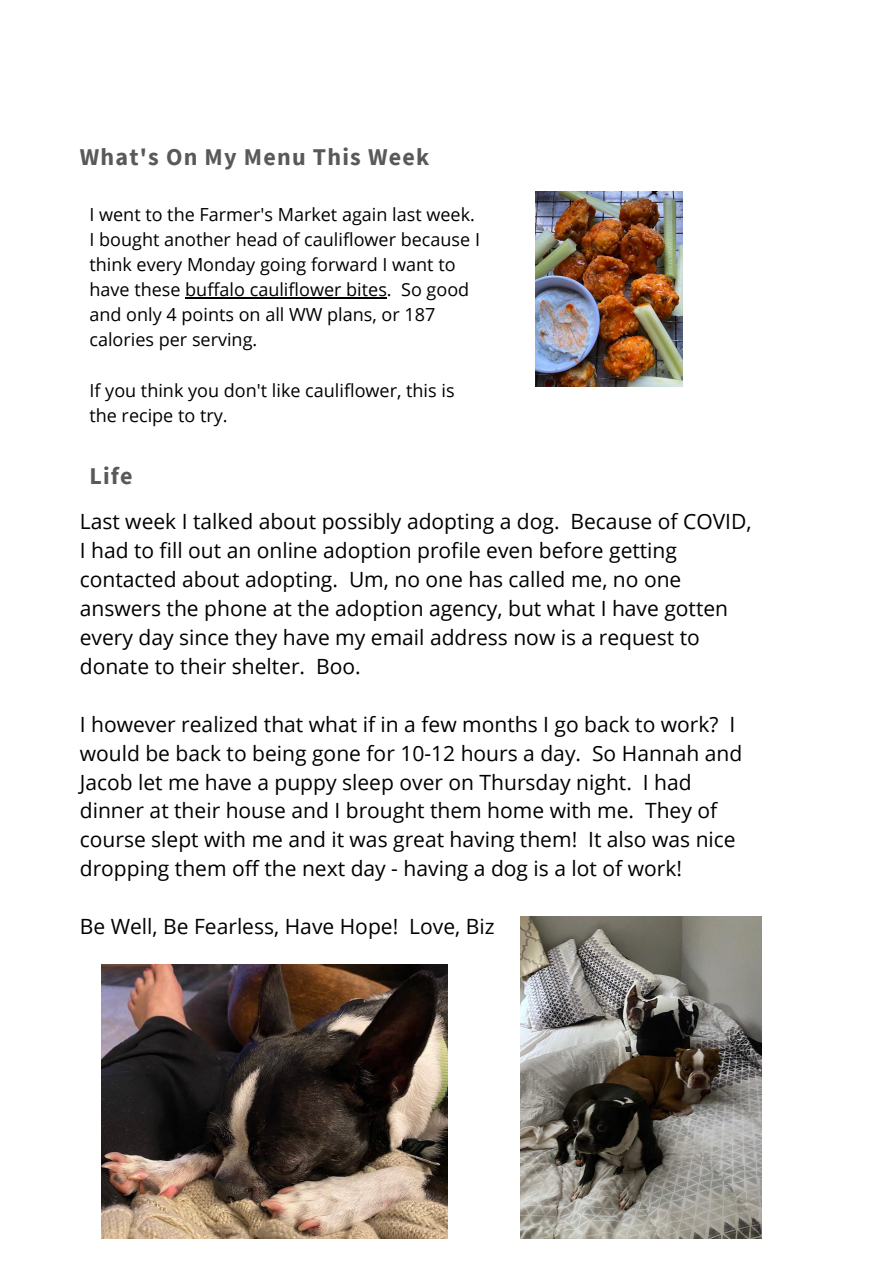
<style>
.page{position:relative;width:894px;height:1264px;background:#fff}
.page>*{position:absolute;margin:0;border:0;box-sizing:border-box;transform-origin:0 0}
.t1{font:700 24px "Source Sans Pro";letter-spacing:.05em;color:#595959}
.t2{font:21px/29px "Open Sans";color:#000}
.t3{font:18px/25px "Open Sans";color:#000}
</style>
<div class="page">
<img style="left:535px;top:192px;width:146px;height:195px">
<img style="left:520px;top:917px;width:241px;height:320px">
<img style="left:101px;top:964px;width:346px;height:274px">
<hr style="left:185px;top:297px;width:202px;height:2px;background:#000">
<p class="t1" style="left:80px;top:142px;width:351px">What's On My Menu This Week</p>
<p class="t3" style="left:89px;top:201px;width:392px">I went to the Farmer's Market again last week.<br>I bought another head of cauliflower because I think every Monday going forward I want to have these buffalo cauliflower bites. So good and only 4 points on all WW plans, or 187 calories per serving.</p>
<p class="t3" style="left:89px;top:377px;width:366px">If you think you don't like cauliflower, this is the recipe to try.</p>
<p class="t1" style="left:89px;top:460px;width:45px">Life</p>
<p class="t2" style="left:80px;top:506px;width:673px">Last week I talked about possibly adopting a dog. Because of COVID, I had to fill out an online adoption profile even before getting contacted about adopting. Um, no one has called me, no one answers the phone at the adoption agency, but what I have gotten every day since they have my email address now is a request to donate to their shelter. Boo.</p>
<p class="t2" style="left:80px;top:709px;width:664px">I however realized that what if in a few months I go back to work? I would be back to being gone for 10-12 hours a day. So Hannah and Jacob let me have a puppy sleep over on Thursday night. I had dinner at their house and I brought them home with me. They of course slept with me and it was great having them! It also was nice dropping them off the next day - having a dog is a lot of work!</p>
<p class="t2" style="left:80px;top:911px;width:416px">Be Well, Be Fearless, Have Hope! Love, Biz</p>
</div>
